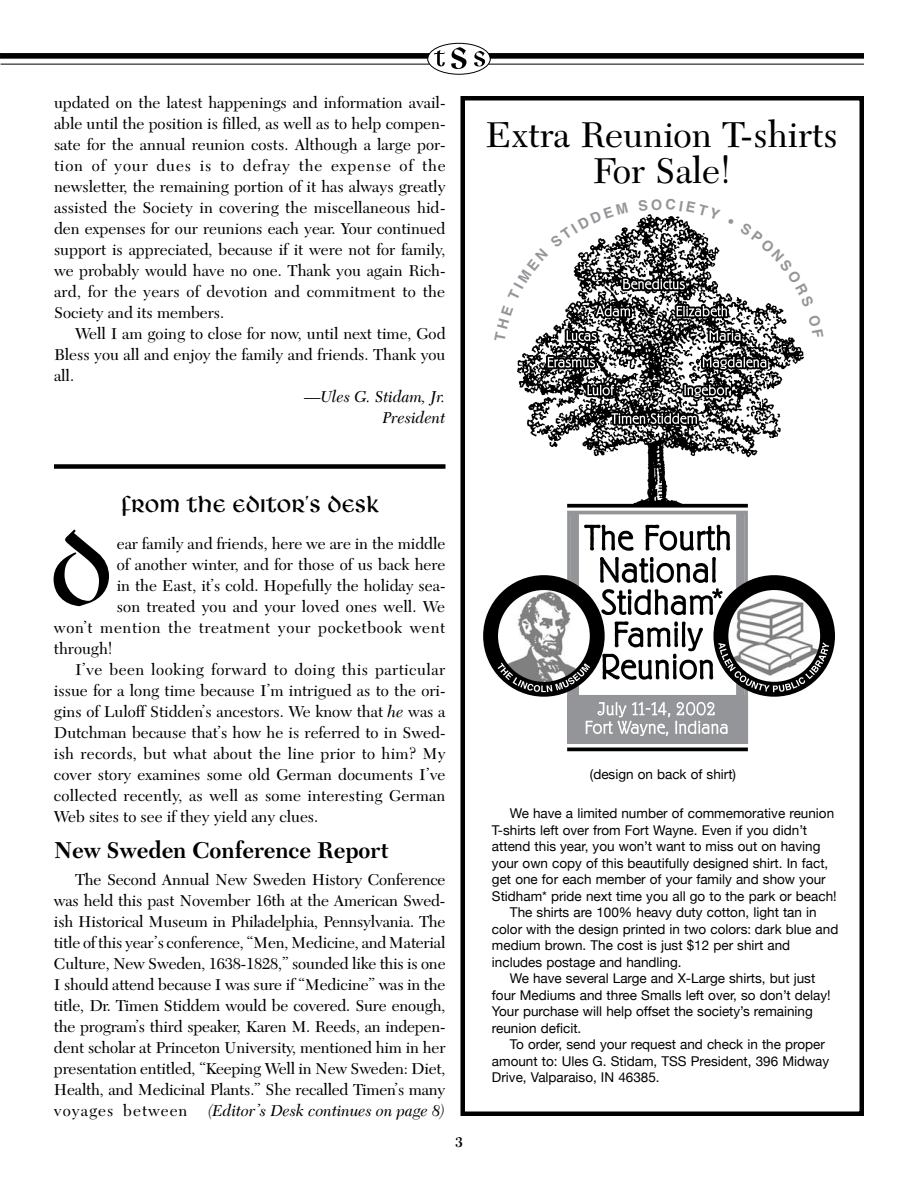
<style>
.page{position:relative;width:918px;height:1188px;background:#fff}
.page>*{position:absolute;margin:0;border:0;box-sizing:border-box;transform-origin:0 0}
.t1{font:114px "Libra BT";color:#000}
.t2{font:37.5px/36px "Transitional 511 BT";color:#000;text-align:center}
.t3{font:25.5px "Libra BT";color:#000}
.t4{font:700 24px "Transitional 511 BT";color:#000}
.t5{font:16.5px/21px "Transitional 511 BT";color:#000;text-align:justify}
.t6{font:16.5px "Transitional 511 BT";letter-spacing:.03em;color:#000}
.t7{font:16.5px "Transitional 511 BT";letter-spacing:.04em;color:#000}
.t8{font:italic 16.5px/21px "Transitional 511 BT";color:#000;text-align:right}
.t9{font:700 15px "Transitional 511 BT";color:#000}
.t10{font:13.5px "Helvetica Neue";color:#000}
.s1{font-style:italic}
</style>
<div class="page">
<div style="left:427px;top:43px;width:64px;height:32px;border:1px solid #000;border-radius:50%"></div>
<svg style="left:451px;top:47px;width:16px;height:22px"></svg>
<svg style="left:0;top:50px;width:445px;height:16px"></svg>
<svg style="left:474px;top:51px;width:390px;height:15px"></svg>
<div style="left:54px;top:464px;width:392px;height:5px;background:#000"></div>
<div style="left:571px;top:513px;width:8px;height:184px;background:#939598"></div>
<div style="left:567px;top:511px;width:181px;height:191px;border:4px solid #939598"></div>
<div style="left:567px;top:695px;width:181px;height:49px;background:#939598"></div>
<svg style="left:586px;top:704px;width:142px;height:32px"></svg>
<div style="left:736px;top:513px;width:8px;height:184px;background:#939598"></div>
<svg style="left:483px;top:568px;width:352px;height:136px"></svg>
<img style="left:567px;top:473px;width:181px;height:31px">
<div style="left:713px;top:575px;width:122px;height:122px;border:15px solid #000;border-radius:50%"></div>
<svg style="left:602px;top:621px;width:227px;height:71px"></svg>
<svg style="left:584px;top:525px;width:50px;height:26px"></svg>
<svg style="left:645px;top:525px;width:85px;height:26px"></svg>
<svg style="left:600px;top:557px;width:123px;height:58px"></svg>
<div style="left:483px;top:575px;width:122px;height:122px;border:15px solid #000;border-radius:50%"></div>
<svg style="left:498px;top:663px;width:92px;height:31px"></svg>
<hr style="left:567px;top:748px;width:181px;height:3px;background:#000">
<svg style="left:567px;top:504px;width:181px;height:4px"></svg>
<div style="left:460px;top:96px;width:404px;height:1020px;border:4px solid #000"></div>
<svg style="left:517px;top:214px;width:287px;height:259px"></svg>
<p class="t5" style="left:54px;top:92px;width:393px">updated on the latest happenings and information avail&shy;able until the position is filled, as well as to help compen&shy;sate for the annual reunion costs. Although a large por&shy;tion of your dues is to defray the expense of the newsletter, the remaining portion of it has always greatly assisted the Society in covering the miscellaneous hid&shy;den expenses for our reunions each year. Your continued support is appreciated, because if it were not for family, we probably would have no one. Thank you again Rich&shy;ard, for the years of devotion and commitment to the Society and its members.</p>
<p class="t5" style="left:54px;top:323px;width:393px;text-indent:21px">Well I am going to close for now, until next time, God Bless you all and enjoy the family and friends. Thank you all.</p>
<p class="t8" style="left:304px;top:386px;width:143px">—Ules G. Stidam, Jr.<br>President</p>
<h2 class="t2" style="left:485px;top:115px;width:354px">Extra Reunion T-shirts<br>For Sale!</h2>
<h3 class="t3" style="left:121px;top:492px;width:259px">From the Editor’s Desk</h3>
<p class="t5" style="left:117px;top:533px;width:330px">ear family and friends, here we are in the middle</p>
<p class="t5" style="left:117px;top:554px;width:330px">of another winter, and for those of us back here</p>
<p class="t5" style="left:117px;top:575px;width:330px">in the East, it’s cold. Hopefully the holiday sea-</p>
<p class="t5" style="left:117px;top:596px;width:330px">son treated you and your loved ones well. We</p>
<p class="t7" style="left:54px;top:618px;width:393px">won’t mention the treatment your pocketbook went</p>
<p class="t5" style="left:54px;top:638px;width:60px">through!</p>
<p class="t6" style="left:75px;top:660px;width:372px">I’ve been looking forward to doing this particular</p>
<p class="t5" style="left:54px;top:680px;width:393px">issue for a long time because I’m intrigued as to the ori-</p>
<p class="t5" style="left:54px;top:701px;width:393px">gins of Luloff Stidden’s ancestors. We know that <span class="s1">he</span> was a</p>
<p class="t5" style="left:54px;top:722px;width:393px">Dutchman because that’s how he is referred to in Swed-</p>
<p class="t5" style="left:54px;top:743px;width:393px">ish records, but what about the line prior to him? My</p>
<p class="t5" style="left:54px;top:764px;width:393px">cover story examines some old German documents I’ve</p>
<p class="t5" style="left:54px;top:785px;width:393px">collected recently, as well as some interesting German</p>
<p class="t5" style="left:54px;top:806px;width:266px">Web sites to see if they yield any clues.</p>
<h3 class="t4" style="left:54px;top:836px;width:336px">New Sweden Conference Report</h3>
<p class="t5" style="left:54px;top:869px;width:393px;text-indent:21px">The Second Annual New Sweden History Conference was held this past November 16th at the American Swed&shy;ish Historical Museum in Philadelphia, Pennsylvania. The title of this year’s conference, “Men, Medicine, and Material Culture, New Sweden, 1638-1828,” sounded like this is one I should attend because I was sure if “Medicine” was in the title, Dr. Timen Stiddem would be covered. Sure enough, the program’s third speaker, Karen M. Reeds, an indepen&shy;dent scholar at Princeton University, mentioned him in her presentation entitled, “Keeping Well in New Sweden: Diet, Health, and Medicinal Plants.” She recalled Timen’s many voyages between <span class="s1">(Editor’s Desk continues on page 8)</span></p>
<h1 class="t1" style="left:50px;top:518px;width:65px">d</h1>
<p class="t9" style="left:456px;top:1133px;width:9px">3</p>
<p class="t10" style="left:590px;top:766px;width:148px">(design on back of shirt)</p>
<p class="t10" style="left:510px;top:806px;width:326px">We have a limited number of commemorative reunion</p>
<p class="t10" style="left:492px;top:822px;width:317px">T-shirts left over from Fort Wayne. Even if you didn’t</p>
<p class="t10" style="left:492px;top:839px;width:330px">attend this year, you won’t want to miss out on having</p>
<p class="t10" style="left:492px;top:855px;width:338px">your own copy of this beautifully designed shirt. In fact,</p>
<p class="t10" style="left:492px;top:872px;width:335px">get one for each member of your family and show your</p>
<p class="t10" style="left:492px;top:888px;width:346px">Stidham* pride next time you all go to the park or beach!</p>
<p class="t10" style="left:510px;top:905px;width:308px">The shirts are 100% heavy duty cotton, light tan in</p>
<p class="t10" style="left:492px;top:921px;width:348px">color with the design printed in two colors: dark blue and</p>
<p class="t10" style="left:492px;top:937px;width:300px">medium brown. The cost is just $12 per shirt and</p>
<p class="t10" style="left:492px;top:954px;width:191px">includes postage and handling.</p>
<p class="t10" style="left:510px;top:970px;width:307px">We have several Large and X-Large shirts, but just</p>
<p class="t10" style="left:492px;top:987px;width:340px">four Mediums and three Smalls left over, so don’t delay!</p>
<p class="t10" style="left:492px;top:1003px;width:322px">Your purchase will help offset the society’s remaining</p>
<p class="t10" style="left:492px;top:1020px;width:91px">reunion deficit.</p>
<p class="t10" style="left:510px;top:1036px;width:317px">To order, send your request and check in the proper</p>
<p class="t10" style="left:492px;top:1053px;width:339px">amount to: Ules G. Stidam, TSS President, 396 Midway</p>
<p class="t10" style="left:492px;top:1069px;width:169px">Drive, Valparaiso, IN 46385.</p>
</div>
